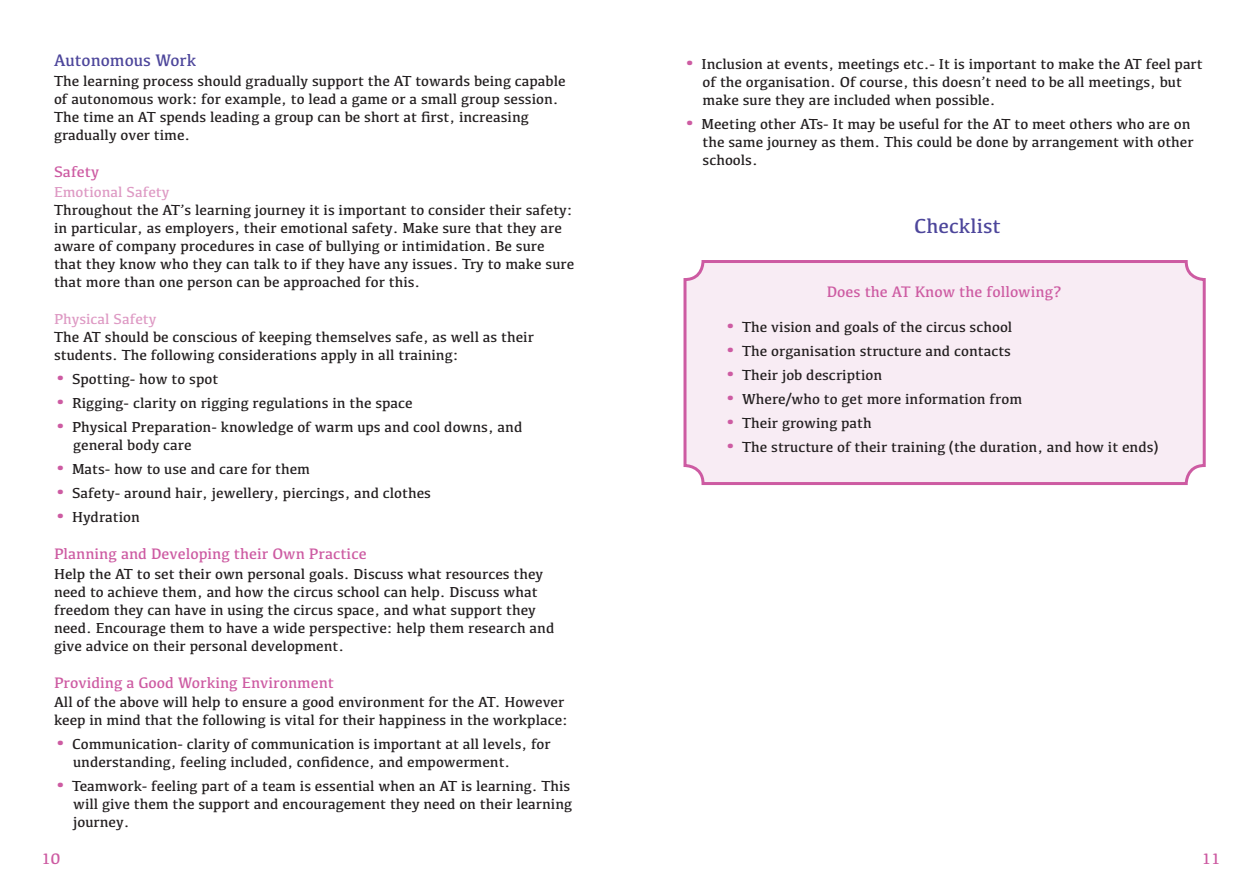
<style>
.page{position:relative;width:1259px;height:893px;background:#fff}
.page>*{position:absolute;margin:0;border:0;box-sizing:border-box;transform-origin:0 0}
.t1{font:21px "Kefa";color:#4d469b}
.t2{font:17.25px "Kefa";color:#4d469b}
.t3{font:15.75px "Kefa";color:#cd5ba2}
.t4{font:15px/18px "Kefa";color:#231f20}
.t5{font:15px "Kefa";color:#de9ac4}
.s1{font-size:21px;color:#cd5ba2}
</style>
<div class="page">
<div style="left:685px;top:261px;width:519px;height:222px;background:#f8ecf4;border-radius:18px"></div>
<div style="left:683px;top:260px;width:522px;height:225px;border:3px solid #cd5ba2;border-radius:18px"></div>
<p class="t2" style="left:54px;top:50px;width:144px">Autonomous Work</p>
<p class="t4" style="left:54px;top:71px;width:513px">The learning process should gradually support the AT towards being capable of autonomous work: for example, to lead a game or a small group session.<br>The time an AT spends leading a group can be short at first, increasing gradually over time.</p>
<p class="t3" style="left:54px;top:162px;width:47px">Safety</p>
<p class="t5" style="left:54px;top:182px;width:117px">Emotional Safety</p>
<p class="t4" style="left:54px;top:200px;width:522px">Throughout the AT’s learning journey it is important to consider their safety: in particular, as employers, their emotional safety. Make sure that they are aware of company procedures in case of bullying or intimidation. Be sure that they know who they can talk to if they have any issues. Try to make sure that more than one person can be approached for this.</p>
<p class="t5" style="left:54px;top:310px;width:104px">Physical Safety</p>
<p class="t4" style="left:54px;top:328px;width:481px">The AT should be conscious of keeping themselves safe, as well as their students. The following considerations apply in all training:</p>
<p class="t4" style="left:54px;top:370px;width:166px"><span class="s1">•</span> Spotting- how to spot</p>
<p class="t4" style="left:54px;top:394px;width:360px"><span class="s1">•</span> Rigging- clarity on rigging regulations in the space</p>
<p class="t4" style="left:73px;top:418px;width:451px;text-indent:-19px"><span class="s1">•</span> Physical Preparation- knowledge of warm ups and cool downs, and general body care</p>
<p class="t4" style="left:54px;top:460px;width:258px"><span class="s1">•</span> Mats- how to use and care for them</p>
<p class="t4" style="left:54px;top:484px;width:378px"><span class="s1">•</span> Safety- around hair, jewellery, piercings, and clothes</p>
<p class="t4" style="left:54px;top:508px;width:87px"><span class="s1">•</span> Hydration</p>
<p class="t3" style="left:54px;top:544px;width:314px">Planning and Developing their Own Practice</p>
<p class="t4" style="left:54px;top:564px;width:502px">Help the AT to set their own personal goals. Discuss what resources they need to achieve them, and how the circus school can help. Discuss what freedom they can have in using the circus space, and what support they need. Encourage them to have a wide perspective: help them research and give advice on their personal development.</p>
<p class="t3" style="left:54px;top:673px;width:281px">Providing a Good Working Environment</p>
<p class="t4" style="left:54px;top:693px;width:515px">All of the above will help to ensure a good environment for the AT. However keep in mind that the following is vital for their happiness in the workplace:</p>
<p class="t4" style="left:54px;top:735px;width:498px"><span class="s1">•</span> Communication- clarity of communication is important at all levels, for</p>
<p class="t4" style="left:73px;top:753px;width:438px">understanding, feeling included, confidence, and empowerment.</p>
<p class="t4" style="left:73px;top:777px;width:500px;text-indent:-19px"><span class="s1">•</span> Teamwork- feeling part of a team is essential when an AT is learning. This will give them the support and encouragement they need on their learning journey.</p>
<p class="t4" style="left:702px;top:54px;width:501px;text-indent:-19px"><span class="s1">•</span> Inclusion at events, meetings etc.- It is important to make the AT feel part of the organisation. Of course, this doesn’t need to be all meetings, but make sure they are included when possible.</p>
<p class="t4" style="left:702px;top:114px;width:492px;text-indent:-19px"><span class="s1">•</span> Meeting other ATs- It may be useful for the AT to meet others who are on the same journey as them. This could be done by arrangement with other schools.</p>
<p class="t1" style="left:914px;top:213px;width:88px">Checklist</p>
<p class="t3" style="left:826px;top:282px;width:236px">Does the AT Know the following?</p>
<p class="t4" style="left:724px;top:318px;width:290px"><span class="s1">•</span> The vision and goals of the circus school</p>
<p class="t4" style="left:724px;top:342px;width:288px"><span class="s1">•</span> The organisation structure and contacts</p>
<p class="t4" style="left:724px;top:366px;width:159px"><span class="s1">•</span> Their job description</p>
<p class="t4" style="left:724px;top:390px;width:300px"><span class="s1">•</span> Where/who to get more information from</p>
<p class="t4" style="left:724px;top:414px;width:149px"><span class="s1">•</span> Their growing path</p>
<p class="t4" style="left:724px;top:438px;width:435px"><span class="s1">•</span> The structure of their training (the duration, and how it ends)</p>
<p class="t3" style="left:41px;top:848px;width:20px">10</p>
<p class="t3" style="left:1201px;top:848px;width:20px">11</p>
</div>
